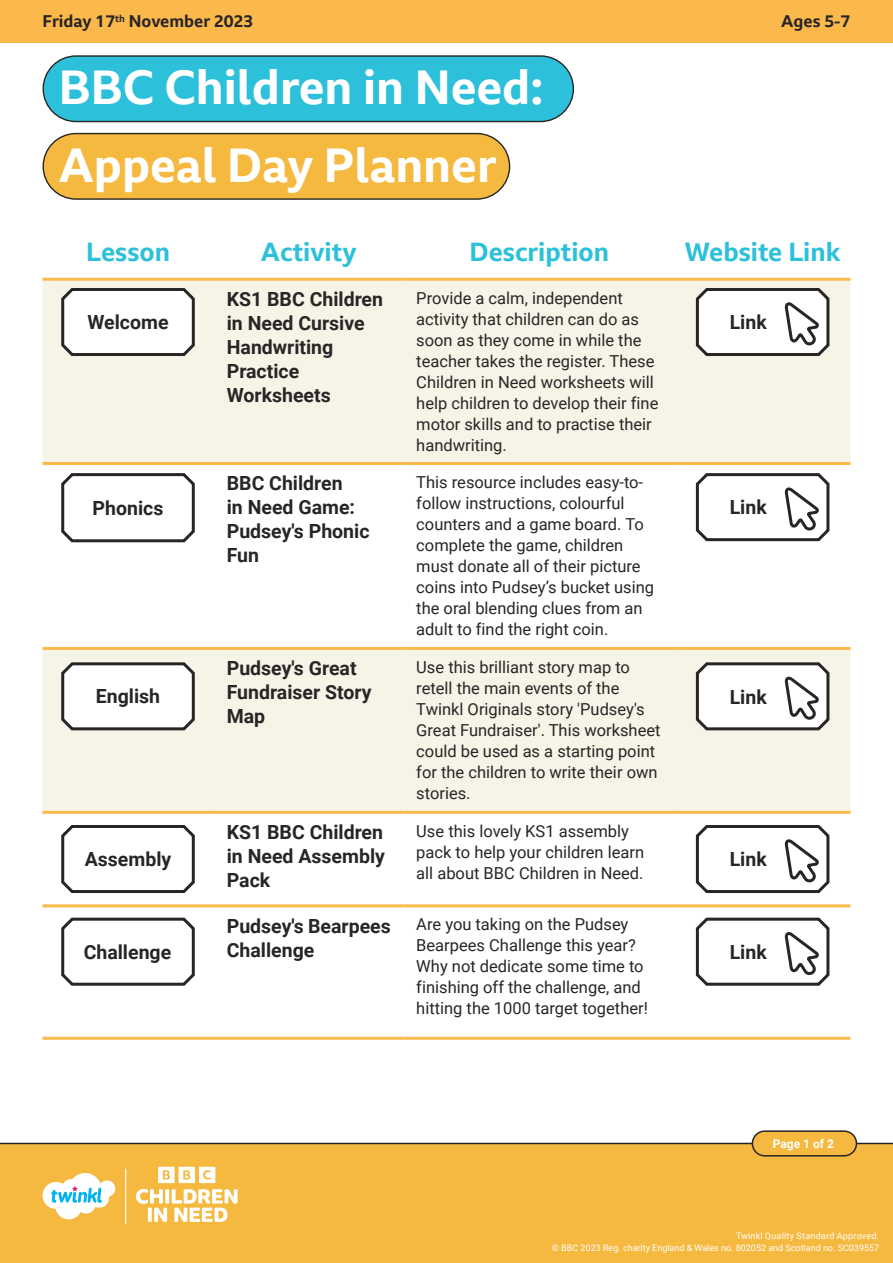
<style>
.page{position:relative;width:893px;height:1263px;background:#fff}
.page>*{position:absolute;margin:0;border:0;box-sizing:border-box;transform-origin:0 0}
.Heading_1{font:700 46.5px "BBC Reith Sans";color:#fff}
.Heading_2{font:700 25.5px "BBC Reith Sans";color:#2dc0da}
.Heading_3{font:700 19.5px/24px "Roboto";color:#282526}
.Adult_Body_Copy{font:16.5px/21px "Roboto";color:#282526}
.t1{font:700 16.5px "BBC Reith Sans";color:#282526}
.t2{font:700 12px "Roboto";color:#fff}
.t3{font:9px/12.3px "Roboto";color:#fff;text-align:right}
</style>
<div class="page">
<div style="left:43px;top:134px;width:467px;height:65px;background:#f6b940;border-radius:33px"></div>
<div style="left:43px;top:133px;width:467px;height:67px;border:1px solid #282526;border-radius:33px"></div>
<div style="left:43px;top:56px;width:530px;height:66px;background:#2dc0da;border-radius:33px"></div>
<div style="left:43px;top:55px;width:531px;height:67px;border:1px solid #282526;border-radius:33px"></div>
<div style="left:42px;top:281px;width:808px;height:181px;background:#f6f3e7"></div>
<svg style="left:42px;top:646px;width:808px;height:391px"></svg>
<div style="left:42px;top:650px;width:808px;height:161px;background:#f6f3e7"></div>
<hr style="left:42px;top:278px;width:172px;height:3px;background:#fcb94b">
<hr style="left:214px;top:278px;width:190px;height:3px;background:#fcb94b">
<hr style="left:404px;top:278px;width:271px;height:3px;background:#fcb94b">
<hr style="left:675px;top:278px;width:175px;height:3px;background:#fcb94b">
<hr style="left:42px;top:462px;width:172px;height:3px;background:#fcb94b">
<hr style="left:214px;top:462px;width:190px;height:3px;background:#fcb94b">
<hr style="left:404px;top:462px;width:271px;height:3px;background:#fcb94b">
<hr style="left:675px;top:462px;width:175px;height:3px;background:#fcb94b">
<hr style="left:42px;top:647px;width:172px;height:3px;background:#fcb94b">
<hr style="left:214px;top:647px;width:190px;height:3px;background:#fcb94b">
<hr style="left:404px;top:647px;width:271px;height:3px;background:#fcb94b">
<hr style="left:675px;top:647px;width:175px;height:3px;background:#fcb94b">
<hr style="left:42px;top:811px;width:172px;height:3px;background:#fcb94b">
<hr style="left:214px;top:811px;width:190px;height:3px;background:#fcb94b">
<hr style="left:404px;top:811px;width:271px;height:3px;background:#fcb94b">
<hr style="left:675px;top:811px;width:175px;height:3px;background:#fcb94b">
<hr style="left:42px;top:904px;width:172px;height:3px;background:#fcb94b">
<hr style="left:214px;top:904px;width:190px;height:3px;background:#fcb94b">
<hr style="left:404px;top:904px;width:271px;height:3px;background:#fcb94b">
<hr style="left:675px;top:904px;width:175px;height:3px;background:#fcb94b">
<hr style="left:42px;top:1037px;width:172px;height:3px;background:#fcb94b">
<hr style="left:214px;top:1037px;width:190px;height:3px;background:#fcb94b">
<hr style="left:404px;top:1037px;width:271px;height:3px;background:#fcb94b">
<hr style="left:675px;top:1037px;width:175px;height:3px;background:#fcb94b">
<svg style="left:61px;top:473px;width:134px;height:70px"></svg>
<svg style="left:58px;top:660px;width:140px;height:73px"></svg>
<svg style="left:58px;top:285px;width:140px;height:74px"></svg>
<svg style="left:58px;top:915px;width:140px;height:73px"></svg>
<svg style="left:58px;top:822px;width:140px;height:74px"></svg>
<svg style="left:693px;top:285px;width:139px;height:74px"></svg>
<svg style="left:695px;top:473px;width:135px;height:69px"></svg>
<svg style="left:693px;top:660px;width:139px;height:73px"></svg>
<svg style="left:693px;top:822px;width:139px;height:74px"></svg>
<svg style="left:693px;top:915px;width:139px;height:73px"></svg>
<div style="left:0;top:1143px;width:893px;height:120px;background:#f6b940"></div>
<svg style="left:136px;top:1167px;width:101px;height:55px"></svg>
<svg style="left:43px;top:1173px;width:72px;height:46px"></svg>
<hr style="left:125px;top:1168px;width:1px;height:56px;background:#fff">
<div style="left:0;top:0;width:893px;height:43px;background:#fcb94b"></div>
<div style="left:752px;top:1131px;width:104px;height:25px;background:#f6b940;border-radius:12px"></div>
<div style="left:752px;top:1130px;width:105px;height:26px;border:2px solid #282526;border-radius:12px"></div>
<p class="t1" style="left:43px;top:11px;width:212px">Friday 17<sup>th</sup> November 2023</p>
<p class="t1" style="left:781px;top:11px;width:71px">Ages 5-7</p>
<p class="Heading_1" style="left:59px;top:58px;width:486px">BBC Children in Need:</p>
<p class="Heading_1" style="left:59px;top:136px;width:439px">Appeal Day Planner</p>
<p class="Heading_2" style="left:86px;top:236px;width:86px">Lesson</p>
<p class="Heading_2" style="left:261px;top:236px;width:97px">Activity</p>
<p class="Heading_2" style="left:469px;top:236px;width:141px">Description</p>
<p class="Heading_2" style="left:685px;top:236px;width:157px">Website Link</p>
<p class="Heading_3" style="left:227px;top:286px;width:158px">KS1 BBC Children in Need Cursive<br>Handwriting<br>Practice<br>Worksheets</p>
<p class="Adult_Body_Copy" style="left:416px;top:287px;width:244px">Provide a calm, independent activity that children can do as soon as they come in while the teacher takes the register. These<br>Children in Need worksheets will help children to develop their fine motor skills and to practise their handwriting.</p>
<p class="Heading_3" style="left:227px;top:470px;width:144px">BBC Children<br>in Need Game:<br>Pudsey's Phonic<br>Fun</p>
<p class="Adult_Body_Copy" style="left:416px;top:471px;width:239px">This resource includes easy-to&shy;follow instructions, colourful counters and a game board. To complete the game, children must donate all of their picture coins into Pudsey’s bucket using the oral blending clues from an adult to find the right coin.</p>
<p class="Heading_3" style="left:227px;top:655px;width:146px">Pudsey's Great<br>Fundraiser Story<br>Map</p>
<p class="Adult_Body_Copy" style="left:416px;top:656px;width:246px">Use this brilliant story map to retell the main events of the<br>Twinkl Originals story 'Pudsey's<br>Great Fundraiser'. This worksheet could be used as a starting point for the children to write their own stories.</p>
<p class="Heading_3" style="left:227px;top:819px;width:160px;text-align:justify">KS1 BBC Children in Need Assembly Pack</p>
<p class="Adult_Body_Copy" style="left:416px;top:820px;width:229px">Use this lovely KS1 assembly pack to help your children learn all about BBC Children in Need.</p>
<p class="Heading_3" style="left:227px;top:913px;width:166px">Pudsey's Bearpees<br>Challenge</p>
<p class="Adult_Body_Copy" style="left:416px;top:913px;width:233px">Are you taking on the Pudsey<br>Bearpees Challenge this year?<br>Why not dedicate some time to finishing off the challenge, and hitting the 1000 target together!</p>
<p class="Heading_3" style="left:87px;top:309px;width:83px">Welcome</p>
<p class="Heading_3" style="left:730px;top:310px;width:39px">Link</p>
<p class="Heading_3" style="left:730px;top:495px;width:39px">Link</p>
<p class="Heading_3" style="left:93px;top:495px;width:72px">Phonics</p>
<p class="Heading_3" style="left:96px;top:684px;width:66px">English</p>
<p class="Heading_3" style="left:730px;top:684px;width:39px">Link</p>
<p class="Heading_3" style="left:85px;top:846px;width:88px">Assembly</p>
<p class="Heading_3" style="left:730px;top:847px;width:39px">Link</p>
<p class="Heading_3" style="left:84px;top:939px;width:89px">Challenge</p>
<p class="Heading_3" style="left:730px;top:939px;width:39px">Link</p>
<p class="t2" style="left:773px;top:1135px;width:63px">Page 1 of 2</p>
<p class="t3" style="left:552px;top:1229px;width:329px">Twinkl Quality Standard Approved.<br>© BBC 2023 Reg. charity England &amp; Wales no. 802052 and Scotland no. SC039557</p>
</div>
